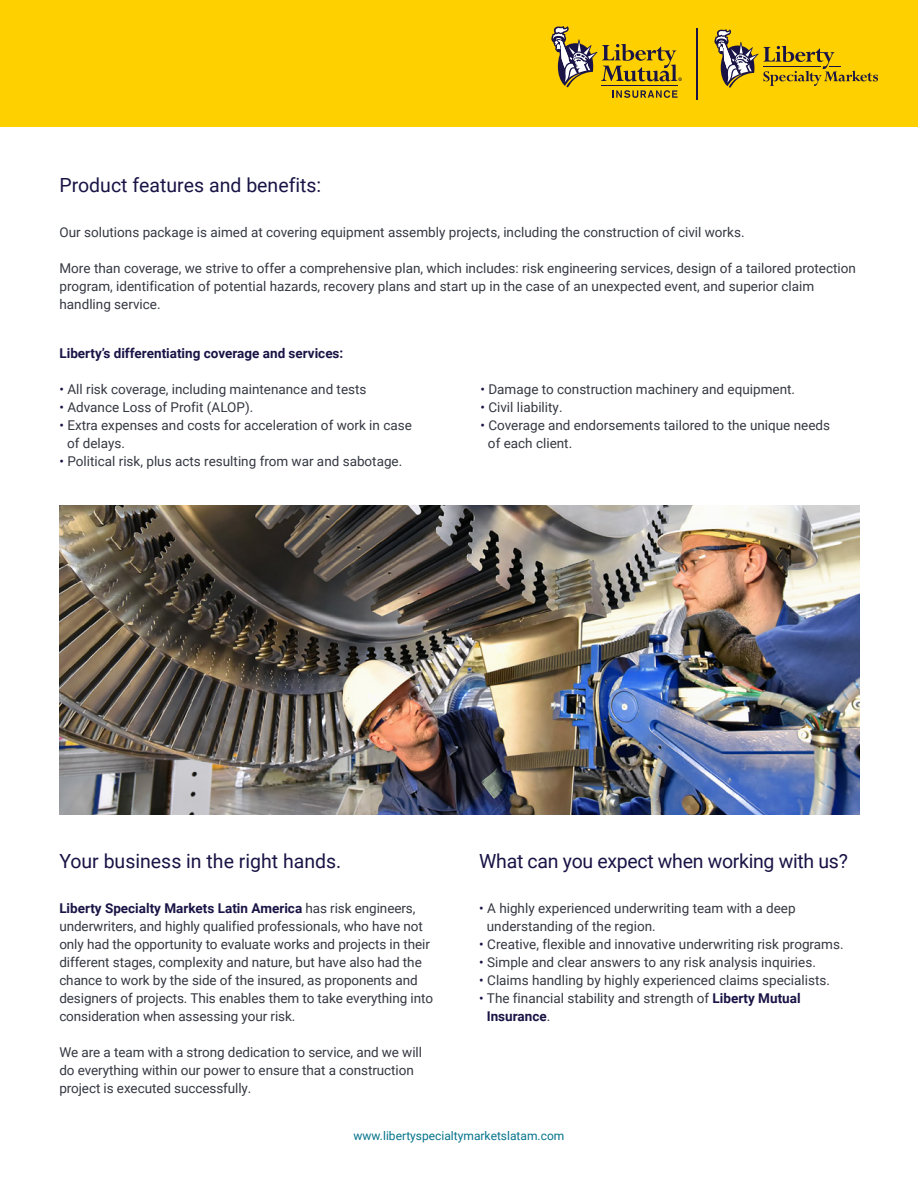
<style>
.page{position:relative;width:918px;height:1188px;background:#fff}
.page>*{position:absolute;margin:0;border:0;box-sizing:border-box;transform-origin:0 0}
.t1{font:19.5px "Roboto";color:#1a1446}
.t2{font:13.5px/18px "Roboto";color:#343841}
.t3{font:700 13.5px "Roboto";color:#1a1446}
.t4{font:12px "Roboto";color:#06748c}
.s1{color:#1a1446}
.s2{font-weight:700;color:#1a1446}
</style>
<div class="page">
<img style="left:60px;top:506px;width:800px;height:309px">
<div style="left:0;top:0;width:918px;height:126px;background:#ffd000"></div>
<hr style="left:697px;top:28px;width:1px;height:72px;background:#1a1446">
<svg style="left:551px;top:26px;width:131px;height:72px"></svg>
<svg style="left:714px;top:29px;width:164px;height:59px"></svg>
<h1 class="t1" style="left:60px;top:171px;width:263px">Product features and benefits:</h1>
<p class="t2" style="left:60px;top:222px;width:687px">Our solutions package is aimed at covering equipment assembly projects, including the construction of civil works.</p>
<p class="t2" style="left:60px;top:259px;width:798px">More than coverage, we strive to offer a comprehensive plan, which includes: risk engineering services, design of a tailored protection program, identification of potential hazards, recovery plans and start up in the case of an unexpected event, and superior claim handling service.</p>
<p class="t3" style="left:60px;top:344px;width:285px">Liberty’s differentiating coverage and services:</p>
<p class="t2" style="left:60px;top:380px;width:309px"><span class="s1">•</span> All risk coverage, including maintenance and tests</p>
<p class="t2" style="left:60px;top:398px;width:195px"><span class="s1">•</span> Advance Loss of Profit (ALOP).</p>
<p class="t2" style="left:67px;top:416px;width:346px;text-indent:-8px"><span class="s1">•</span> Extra expenses and costs for acceleration of work in case of delays.</p>
<p class="t2" style="left:60px;top:452px;width:344px"><span class="s1">•</span> Political risk, plus acts resulting from war and sabotage.</p>
<p class="t2" style="left:480px;top:380px;width:316px"><span class="s1">•</span> Damage to construction machinery and equipment.</p>
<p class="t2" style="left:480px;top:398px;width:84px"><span class="s1">•</span> Civil liability.</p>
<p class="t2" style="left:488px;top:416px;width:344px;text-indent:-8px"><span class="s1">•</span> Coverage and endorsements tailored to the unique needs of each client.</p>
<h1 class="t1" style="left:59px;top:847px;width:284px">Your business in the right hands.</h1>
<p class="t2" style="left:59px;top:899px;width:375px"><span class="s2">Liberty Specialty Markets Latin America</span> has risk engineers, underwriters, and highly qualified professionals, who have not only had the opportunity to evaluate works and projects in their different stages, complexity and nature, but have also had the chance to work by the side of the insured, as proponents and designers of projects. This enables them to take everything into consideration when assessing your risk.</p>
<p class="t2" style="left:59px;top:1043px;width:364px">We are a team with a strong dedication to service, and we will do everything within our power to ensure that a construction project is executed successfully.</p>
<h1 class="t1" style="left:479px;top:847px;width:370px">What can you expect when working with us?</h1>
<p class="t2" style="left:487px;top:899px;width:310px;text-indent:-8px"><span class="s1">•</span> A highly experienced underwriting team with a deep understanding of the region.</p>
<p class="t2" style="left:479px;top:935px;width:366px"><span class="s1">•</span> Creative, flexible and innovative underwriting risk programs.</p>
<p class="t2" style="left:479px;top:953px;width:338px"><span class="s1">•</span> Simple and clear answers to any risk analysis inquiries.</p>
<p class="t2" style="left:479px;top:971px;width:352px"><span class="s1">•</span> Claims handling by highly experienced claims specialists.</p>
<p class="t2" style="left:487px;top:989px;width:315px;text-indent:-8px"><span class="s1">•</span> The financial stability and strength of <span class="s2">Liberty Mutual<br>Insurance</span>.</p>
<p class="t4" style="left:354px;top:1127px;width:212px">www.libertyspecialtymarketslatam.com</p>
</div>
